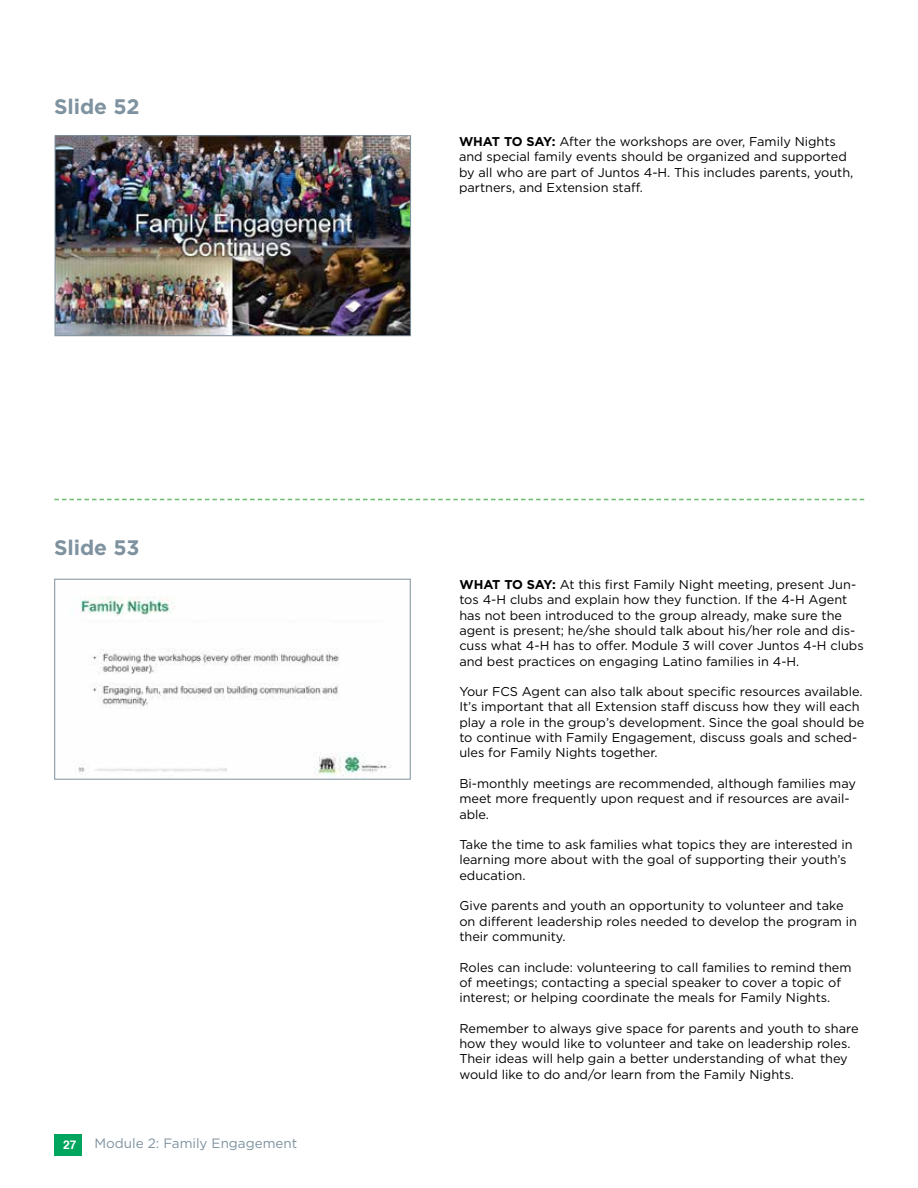
<style>
.page{position:relative;width:918px;height:1188px;background:#fff}
.page>*{position:absolute;margin:0;border:0;box-sizing:border-box;transform-origin:0 0}
.t1{font:700 21px "Gotham";color:#7e929f}
.t2{font:13.5px "Gotham";color:#7e929f}
.t3{font:12.75px/15.3px "Gotham";color:#000}
.t4{font:700 12px "Helvetica";color:#fff}
.s1{font-weight:700}
</style>
<div class="page">
<div style="left:54px;top:1134px;width:27px;height:22px;background:#00a65d"></div>
<img style="left:57px;top:137px;width:352px;height:197px">
<div style="left:55px;top:135px;width:356px;height:201px;border:1px solid #7e929f"></div>
<img style="left:78px;top:596px;width:314px;height:182px">
<div style="left:54px;top:579px;width:357px;height:201px;border:1px solid #7e929f"></div>
<svg style="left:54px;top:499px;width:810px;height:1px"></svg>
<h1 class="t1" style="left:54px;top:93px;width:87px">Slide 52</h1>
<h1 class="t1" style="left:54px;top:533px;width:87px">Slide 53</h1>
<p class="t4" style="left:63px;top:1135px;width:15px">27</p>
<p class="t2" style="left:94px;top:1134px;width:204px">Module 2: Family Engagement</p>
<p class="t3" style="left:459px;top:134px;width:396px"><span class="s1">WHAT TO SAY:</span> After the workshops are over, Family Nights and special family events should be organized and supported by all who are part of Juntos 4-H. This includes parents, youth, partners, and Extension staff.</p>
<p class="t3" style="left:459px;top:577px;width:406px"><span class="s1">WHAT TO SAY:</span> At this first Family Night meeting, present Jun&shy;tos 4-H clubs and explain how they function. If the 4-H Agent has not been introduced to the group already, make sure the agent is present; he/she should talk about his/her role and dis&shy;cuss what 4-H has to offer. Module 3 will cover Juntos 4-H clubs and best practices on engaging Latino families in 4-H.</p>
<p class="t3" style="left:459px;top:684px;width:407px">Your FCS Agent can also talk about specific resources available.<br>It’s important that all Extension staff discuss how they will each play a role in the group’s development. Since the goal should be to continue with Family Engagement, discuss goals and sched&shy;ules for Family Nights together.</p>
<p class="t3" style="left:459px;top:776px;width:398px">Bi-monthly meetings are recommended, although families may meet more frequently upon request and if resources are avail&shy;able.</p>
<p class="t3" style="left:459px;top:837px;width:395px">Take the time to ask families what topics they are interested in learning more about with the goal of supporting their youth’s education.</p>
<p class="t3" style="left:459px;top:898px;width:399px">Give parents and youth an opportunity to volunteer and take on different leadership roles needed to develop the program in their community.</p>
<p class="t3" style="left:459px;top:959px;width:394px">Roles can include: volunteering to call families to remind them of meetings; contacting a special speaker to cover a topic of interest; or helping coordinate the meals for Family Nights.</p>
<p class="t3" style="left:459px;top:1020px;width:401px">Remember to always give space for parents and youth to share how they would like to volunteer and take on leadership roles.<br>Their ideas will help gain a better understanding of what they would like to do and/or learn from the Family Nights.</p>
</div>
